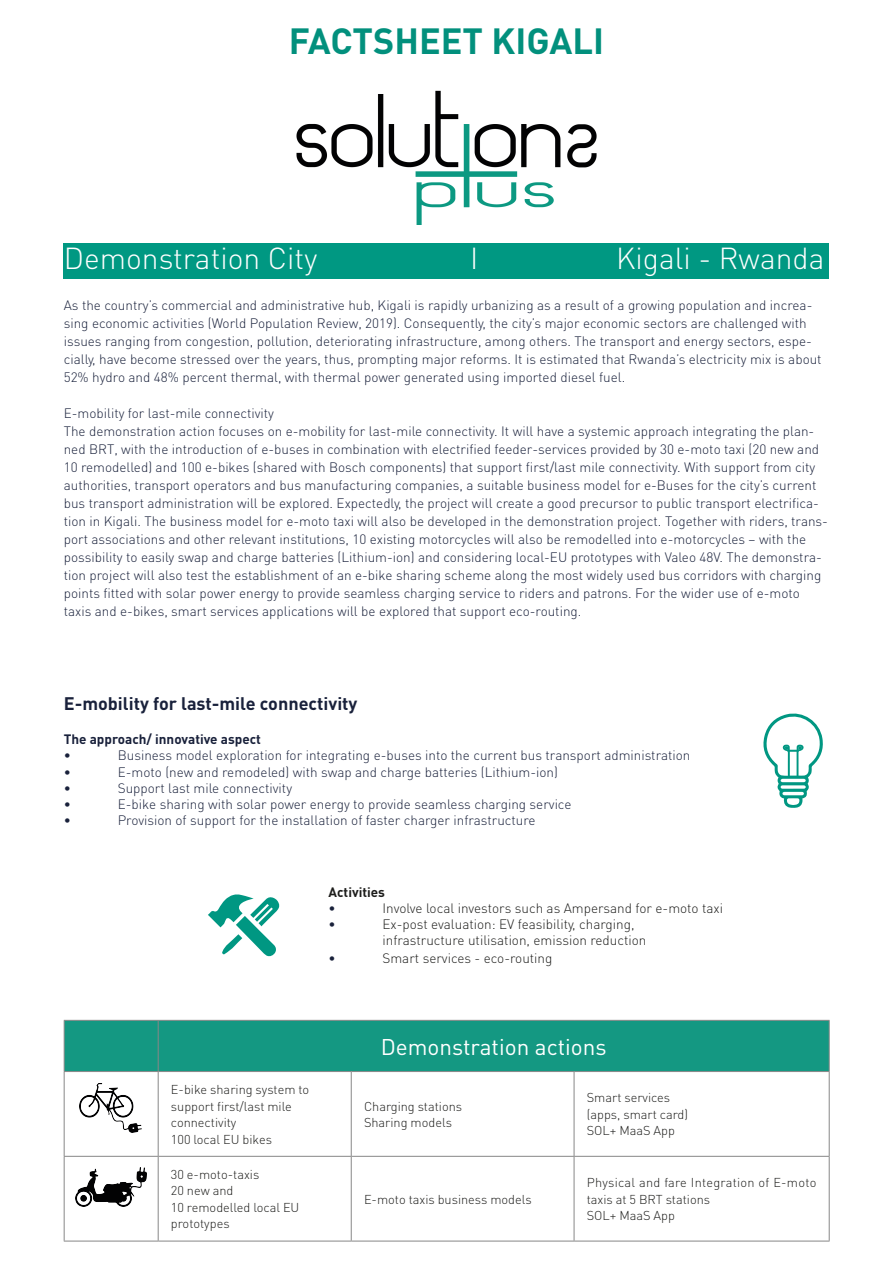
<style>
.page{position:relative;width:893px;height:1263px;background:#fff}
.page>*{position:absolute;margin:0;border:0;box-sizing:border-box;transform-origin:0 0}
.t1{font:700 36px "DIN Pro";color:#02907d}
.t2{font:300 30px "DIN Pro";color:#fff}
.t3{font:22.5px "DIN Pro";color:#fff}
.t4{font:700 18px "DIN Pro";color:#19213b}
.t5{font:300 13.5px/18px "DIN Pro";color:#19213b}
.t6{font:300 13.5px "DIN Pro";color:#1d1d1b}
.t7{font:700 13.5px "DIN Pro";color:#19213b}
.t8{font:700 13.5px "DIN Pro";color:#1d1d1b}
.t9{font:13.5px "DIN Pro";color:#19213b}
.t10{font:300 12.75px/16.5px "DIN Pro";color:#1d1d1b}
.t11{font:300 12.75px/16.5px "DIN Pro";letter-spacing:.02em;color:#1d1d1b}
</style>
<div class="page">
<div style="left:64px;top:243px;width:765px;height:36px;background:#009882"></div>
<svg style="left:763px;top:713px;width:60px;height:95px"></svg>
<img style="left:296px;top:90px;width:301px;height:135px">
<svg style="left:208px;top:894px;width:71px;height:62px"></svg>
<div style="left:65px;top:1021px;width:764px;height:50px;background:#149882"></div>
<svg style="left:65px;top:1072px;width:764px;height:169px"></svg>
<hr style="left:64px;top:1020px;width:94px;height:1px;background:#878787">
<hr style="left:64px;top:1021px;width:1px;height:50px;background:#878787">
<hr style="left:158px;top:1020px;width:193px;height:1px;background:#878787">
<hr style="left:158px;top:1021px;width:1px;height:50px;background:#878787">
<hr style="left:351px;top:1020px;width:223px;height:1px;background:#878787">
<hr style="left:574px;top:1020px;width:256px;height:1px;background:#878787">
<hr style="left:829px;top:1021px;width:1px;height:50px;background:#878787">
<hr style="left:64px;top:1071px;width:94px;height:1px;background:#878787">
<hr style="left:64px;top:1072px;width:1px;height:84px;background:#878787">
<hr style="left:158px;top:1071px;width:193px;height:1px;background:#878787">
<hr style="left:158px;top:1072px;width:1px;height:84px;background:#878787">
<hr style="left:351px;top:1071px;width:223px;height:1px;background:#878787">
<hr style="left:351px;top:1072px;width:1px;height:84px;background:#878787">
<hr style="left:574px;top:1071px;width:256px;height:1px;background:#878787">
<hr style="left:574px;top:1072px;width:1px;height:84px;background:#878787">
<hr style="left:829px;top:1072px;width:1px;height:84px;background:#878787">
<hr style="left:64px;top:1156px;width:94px;height:1px;background:#878787">
<hr style="left:64px;top:1157px;width:1px;height:84px;background:#878787">
<hr style="left:158px;top:1156px;width:193px;height:1px;background:#878787">
<hr style="left:158px;top:1157px;width:1px;height:84px;background:#878787">
<hr style="left:351px;top:1156px;width:223px;height:1px;background:#878787">
<hr style="left:351px;top:1157px;width:1px;height:84px;background:#878787">
<hr style="left:574px;top:1156px;width:256px;height:1px;background:#878787">
<hr style="left:574px;top:1157px;width:1px;height:84px;background:#878787">
<hr style="left:829px;top:1157px;width:1px;height:84px;background:#878787">
<hr style="left:64px;top:1241px;width:94px;height:1px;background:#878787">
<hr style="left:158px;top:1241px;width:193px;height:1px;background:#878787">
<hr style="left:351px;top:1241px;width:223px;height:1px;background:#878787">
<hr style="left:574px;top:1241px;width:256px;height:1px;background:#878787">
<img style="left:76px;top:1167px;width:70px;height:39px">
<img style="left:80px;top:1083px;width:61px;height:50px">
<p class="t1" style="left:289px;top:11px;width:317px">FACTSHEET KIGALI</p>
<p class="t2" style="left:64px;top:238px;width:255px">Demonstration City</p>
<p class="t2" style="left:470px;top:238px;width:10px">I</p>
<p class="t2" style="left:616px;top:238px;width:210px">Kigali - Rwanda</p>
<p class="t5" style="left:64px;top:296px;width:759px">As the country’s commercial and administrative hub, Kigali is rapidly urbanizing as a result of a growing population and increa&shy;sing economic activities (World Population Review, 2019). Consequently, the city’s major economic sectors are challenged with issues ranging from congestion, pollution, deteriorating infrastructure, among others. The transport and energy sectors, espe&shy;cially, have become stressed over the years, thus, prompting major reforms. It is estimated that Rwanda’s electricity mix is about 52% hydro and 48% percent thermal, with thermal power generated using imported diesel fuel.</p>
<p class="t5" style="left:64px;top:404px;width:212px">E-mobility for last-mile connectivity</p>
<p class="t5" style="left:64px;top:422px;width:766px">The demonstration action focuses on e-mobility for last-mile connectivity. It will have a systemic approach integrating the plan&shy;ned BRT, with the introduction of e-buses in combination with electrified feeder-services provided by 30 e-moto taxi (20 new and 10 remodelled) and 100 e-bikes (shared with Bosch components) that support first/last mile connectivity. With support from city authorities, transport operators and bus manufacturing companies, a suitable business model for e-Buses for the city’s current bus transport administration will be explored. Expectedly, the project will create a good precursor to public transport electrifica&shy;tion in Kigali. The business model for e-moto taxi will also be developed in the demonstration project. Together with riders, trans&shy;port associations and other relevant institutions, 10 existing motorcycles will also be remodelled into e-motorcycles – with the possibility to easily swap and charge batteries (Lithium-ion) and considering local-EU prototypes with Valeo 48V. The demonstra&shy;tion project will also test the establishment of an e-bike sharing scheme along the most widely used bus corridors with charging points fitted with solar power energy to provide seamless charging service to riders and patrons. For the wider use of e-moto taxis and e-bikes, smart services applications will be explored that support eco-routing.</p>
<p class="t4" style="left:64px;top:688px;width:295px">E-mobility for last-mile connectivity</p>
<p class="t7" style="left:64px;top:728px;width:199px">The approach/ innovative aspect</p>
<p class="t9" style="left:64px;top:745px;width:9px">•</p>
<p class="t5" style="left:118px;top:746px;width:574px">Business model exploration for integrating e-buses into the current bus transport administration</p>
<p class="t9" style="left:64px;top:761px;width:9px">•</p>
<p class="t5" style="left:118px;top:762px;width:442px">E-moto (new and remodeled) with swap and charge batteries (Lithium-ion)</p>
<p class="t9" style="left:64px;top:777px;width:9px">•</p>
<p class="t5" style="left:118px;top:778px;width:176px">Support last mile connectivity</p>
<p class="t9" style="left:64px;top:793px;width:9px">•</p>
<p class="t5" style="left:118px;top:794px;width:455px">E-bike sharing with solar power energy to provide seamless charging service</p>
<p class="t9" style="left:64px;top:810px;width:9px">•</p>
<p class="t5" style="left:118px;top:811px;width:419px">Provision of support for the installation of faster charger infrastructure</p>
<p class="t8" style="left:328px;top:881px;width:58px">Activities</p>
<p class="t9" style="left:328px;top:897px;width:9px">•</p>
<p class="t6" style="left:382px;top:899px;width:342px">Involve local investors such as Ampersand for e-moto taxi</p>
<p class="t9" style="left:328px;top:914px;width:9px">•</p>
<p class="t6" style="left:382px;top:915px;width:253px">Ex-post evaluation: EV feasibility, charging,</p>
<p class="t6" style="left:382px;top:931px;width:265px">infrastructure utilisation, emission reduction</p>
<p class="t9" style="left:328px;top:948px;width:9px">•</p>
<p class="t6" style="left:382px;top:949px;width:171px">Smart services - eco-routing</p>
<p class="t10" style="left:171px;top:1081px;width:140px">E-bike sharing system to support first/last mile connectivity</p>
<p class="t10" style="left:171px;top:1130px;width:103px">100 local EU bikes</p>
<p class="t10" style="left:171px;top:1165px;width:90px">30 e-moto-taxis</p>
<p class="t10" style="left:171px;top:1182px;width:64px">20 new and</p>
<p class="t10" style="left:171px;top:1198px;width:130px">10 remodelled local EU prototypes</p>
<p class="t3" style="left:381px;top:1029px;width:227px">Demonstration actions</p>
<p class="t10" style="left:364px;top:1097px;width:100px">Charging stations</p>
<p class="t10" style="left:364px;top:1114px;width:89px">Sharing models</p>
<p class="t10" style="left:364px;top:1190px;width:169px">E-moto taxis business models</p>
<p class="t10" style="left:587px;top:1089px;width:85px">Smart services</p>
<p class="t10" style="left:587px;top:1105px;width:103px">(apps, smart card)</p>
<p class="t10" style="left:587px;top:1122px;width:90px">SOL+ MaaS App</p>
<p class="t11" style="left:587px;top:1174px;width:231px">Physical and fare Integration of E-moto taxis at 5 BRT stations</p>
<p class="t10" style="left:587px;top:1207px;width:90px">SOL+ MaaS App</p>
</div>
